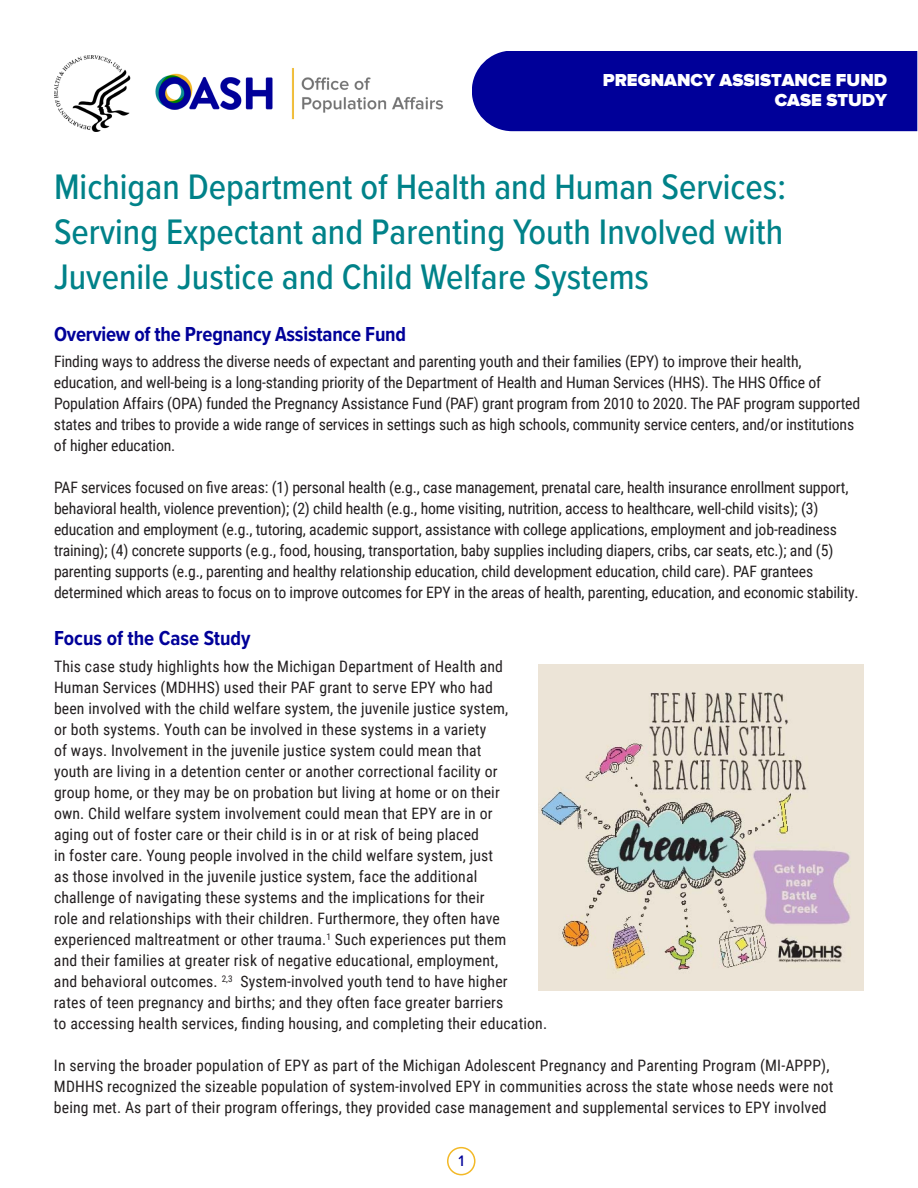
<style>
.page{position:relative;width:918px;height:1188px;background:#fff}
.page>*{position:absolute;margin:0;border:0;box-sizing:border-box;transform-origin:0 0}
.t1{font:500 36.75px/45px "Proxima Nova Cond";color:#008289;text-align:justify}
.t2{font:700 21px "Proxima Nova Cond";letter-spacing:-.01em;color:#009}
.t3{font:900 18px/20.2px "Proxima Nova";color:#fff;text-align:right}
.t4{font:15.75px/21px "Roboto Condensed";letter-spacing:.01em;color:#231f20}
.t5{font:15.75px/21px "Roboto Condensed";letter-spacing:-.01em;color:#231f20}
.t6{font:500 15.75px "Proxima Nova";color:#009}
</style>
<div class="page">
<div style="left:447px;top:1147px;width:29px;height:28px;border:2px solid #f3b927;border-radius:50%"></div>
<img style="left:54px;top:56px;width:390px;height:76px">
<img style="left:538px;top:664px;width:325px;height:326px">
<div style="left:472px;top:51px;width:445px;height:80px;background:#009"></div>
<p class="t3" style="left:603px;top:70px;width:286px">PREGNANCY ASSISTANCE FUND<br>CASE STUDY</p>
<h1 class="t1" style="left:54px;top:163px;width:734px">Michigan Department of Health and Human Services:<br>Serving Expectant and Parenting Youth Involved with Juvenile Justice and Child Welfare Systems</h1>
<h2 class="t2" style="left:54px;top:318px;width:354px">Overview of the Pregnancy Assistance Fund</h2>
<p class="t5" style="left:54px;top:350px;width:808px">Finding ways to address the diverse needs of expectant and parenting youth and their families (EPY) to improve their health, education, and well-being is a long-standing priority of the Department of Health and Human Services (HHS). The HHS Office of Population Affairs (OPA) funded the Pregnancy Assistance Fund (PAF) grant program from 2010 to 2020. The PAF program supported states and tribes to provide a wide range of services in settings such as high schools, community service centers, and/or institutions of higher education.</p>
<p class="t5" style="left:54px;top:476px;width:806px">PAF services focused on five areas: (1) personal health (e.g., case management, prenatal care, health insurance enrollment support, behavioral health, violence prevention); (2) child health (e.g., home visiting, nutrition, access to healthcare, well-child visits); (3) education and employment (e.g., tutoring, academic support, assistance with college applications, employment and job-readiness training); (4) concrete supports (e.g., food, housing, transportation, baby supplies including diapers, cribs, car seats, etc.); and (5) parenting supports (e.g., parenting and healthy relationship education, child development education, child care). PAF grantees determined which areas to focus on to improve outcomes for EPY in the areas of health, parenting, education, and economic stability.</p>
<h2 class="t2" style="left:54px;top:622px;width:198px">Focus of the Case Study</h2>
<p class="t4" style="left:54px;top:655px;width:495px">This case study highlights how the Michigan Department of Health and Human Services (MDHHS) used their PAF grant to serve EPY who had<br>been involved with the child welfare system, the juvenile justice system,<br>or both systems. Youth can be involved in these systems in a variety<br>of ways. Involvement in the juvenile justice system could mean that<br>youth are living in a detention center or another correctional facility or<br>group home, or they may be on probation but living at home or on their<br>own. Child welfare system involvement could mean that EPY are in or<br>aging out of foster care or their child is in or at risk of being placed<br>in foster care. Young people involved in the child welfare system, just<br>as those involved in the juvenile justice system, face the additional<br>challenge of navigating these systems and the implications for their<br>role and relationships with their children. Furthermore, they often have experienced maltreatment or other trauma.<sup>1</sup> Such experiences put them<br>and their families at greater risk of negative educational, employment,<br>and behavioral outcomes. <sup>2,3</sup> System-involved youth tend to have higher<br>rates of teen pregnancy and births; and they often face greater barriers<br>to accessing health services, finding housing, and completing their education.</p>
<p class="t4" style="left:54px;top:1054px;width:781px">In serving the broader population of EPY as part of the Michigan Adolescent Pregnancy and Parenting Program (MI-APPP),<br>MDHHS recognized the sizeable population of system-involved EPY in communities across the state whose needs were not being met. As part of their program offerings, they provided case management and supplemental services to EPY involved</p>
<p class="t6" style="left:458px;top:1149px;width:7px">1</p>
</div>
